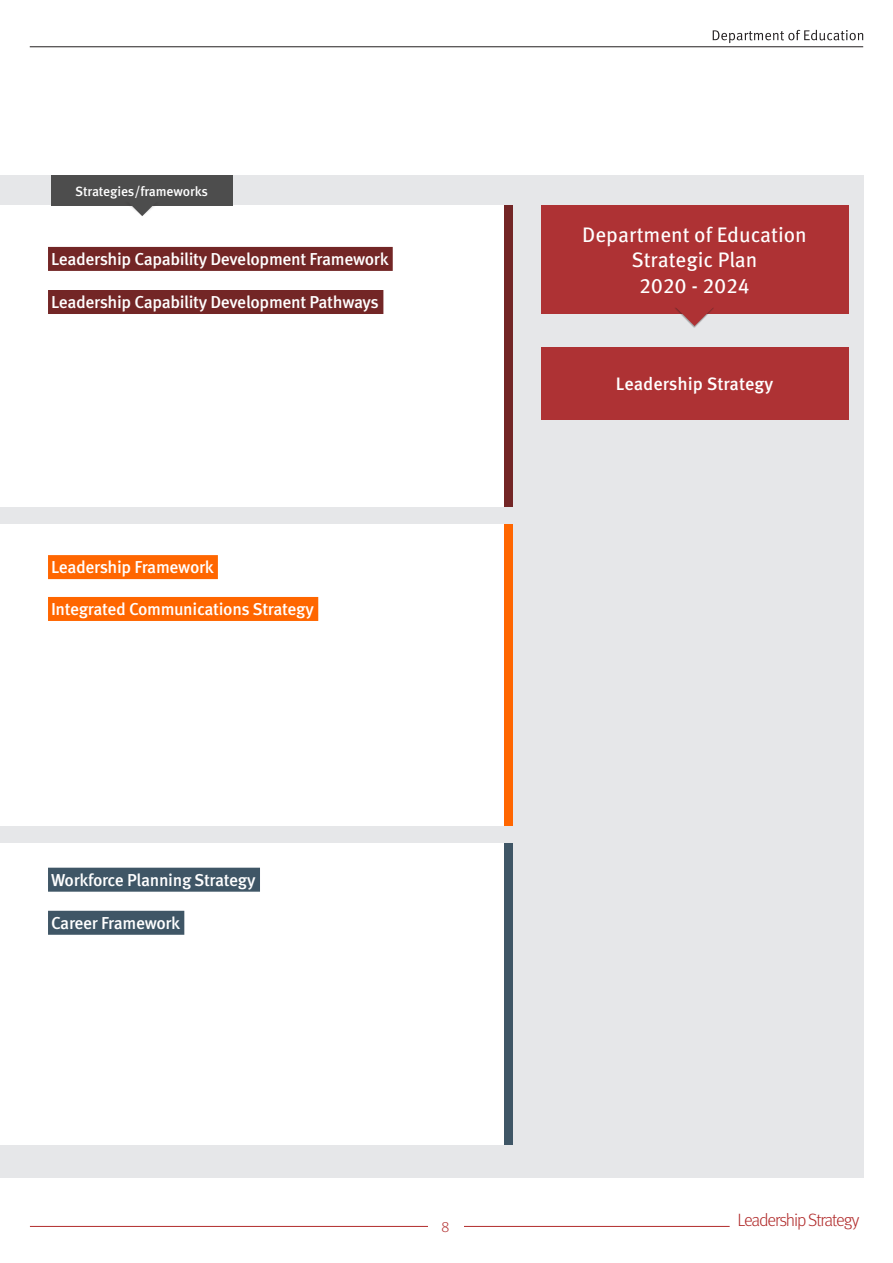
<style>
.page{position:relative;width:893px;height:1263px;background:#fff}
.page>*{position:absolute;margin:0;border:0;box-sizing:border-box;transform-origin:0 0}
.Body{font:21px/25.2px "Meta OT";color:#fff;text-align:center}
.Body-2{font:500 18px "Meta OT";color:#fff}
.t1{font:300 17.85px "Meta OT";letter-spacing:-.06em;color:#b12c2c}
.Strategies_related{font:500 17.25px "Meta OT";letter-spacing:-.02em;color:#fff}
.t2{font:300 15px "Meta OT";color:#b12c2c}
.small_body{font:500 13.5px "Meta OT";letter-spacing:-.01em;color:#fff}
</style>
<div class="page">
<svg style="left:713px;top:30px;width:150px;height:13px"></svg>
<hr style="left:30px;top:46px;width:833px;height:1px;background:#231f20">
<div style="left:0;top:175px;width:863px;height:1003px;background:#e6e7e9"></div>
<div style="left:0;top:205px;width:513px;height:302px;background:#fff"></div>
<div style="left:0;top:524px;width:509px;height:302px;background:#fff"></div>
<div style="left:0;top:843px;width:513px;height:302px;background:#fff"></div>
<div style="left:504px;top:205px;width:9px;height:302px;background:#732626"></div>
<div style="left:504px;top:524px;width:9px;height:302px;background:#f60"></div>
<div style="left:504px;top:843px;width:9px;height:301px;background:#3f5666"></div>
<div style="left:541px;top:205px;width:307px;height:109px;background:#ae3234"></div>
<div style="left:674px;top:307px;width:40px;height:21px;background:#231f20;opacity:.35"></div>
<svg style="left:675px;top:307px;width:39px;height:20px"></svg>
<div style="left:541px;top:347px;width:307px;height:73px;background:#ae3234"></div>
<div style="left:48px;top:555px;width:170px;height:24px;background:#f60"></div>
<div style="left:48px;top:868px;width:212px;height:24px;background:#3f5666"></div>
<div style="left:48px;top:290px;width:335px;height:24px;background:#732626"></div>
<div style="left:48px;top:911px;width:136px;height:24px;background:#3f5666"></div>
<div style="left:48px;top:597px;width:270px;height:24px;background:#f60"></div>
<div style="left:51px;top:175px;width:181px;height:31px;background:#4d4d4d"></div>
<div style="left:124px;top:201px;width:37px;height:16px;background:#231f20;opacity:.12"></div>
<svg style="left:125px;top:201px;width:34px;height:15px"></svg>
<div style="left:48px;top:247px;width:345px;height:24px;background:#732626"></div>
<p class="small_body" style="left:75px;top:183px;width:134px">Strategies/frameworks</p>
<p class="Strategies_related" style="left:51px;top:248px;width:339px">Leadership Capability Development Framework</p>
<p class="Strategies_related" style="left:51px;top:291px;width:329px">Leadership Capability Development Pathways</p>
<p class="Strategies_related" style="left:51px;top:556px;width:164px">Leadership Framework</p>
<p class="Strategies_related" style="left:51px;top:598px;width:264px">Integrated Communications Strategy</p>
<p class="Strategies_related" style="left:51px;top:869px;width:206px">Workforce Planning Strategy</p>
<p class="Strategies_related" style="left:51px;top:912px;width:131px">Career Framework</p>
<p class="t2" style="left:441px;top:1217px;width:10px">8</p>
<p class="Body" style="left:582px;top:222px;width:226px">Department of Education<br>Strategic Plan</p>
<p class="Body" style="left:639px;top:273px;width:112px">2020 - 2024</p>
<p class="Body-2" style="left:616px;top:373px;width:159px">Leadership Strategy</p>
<p class="t1" style="left:737px;top:1210px;width:124px">Leadership Strategy</p>
</div>
